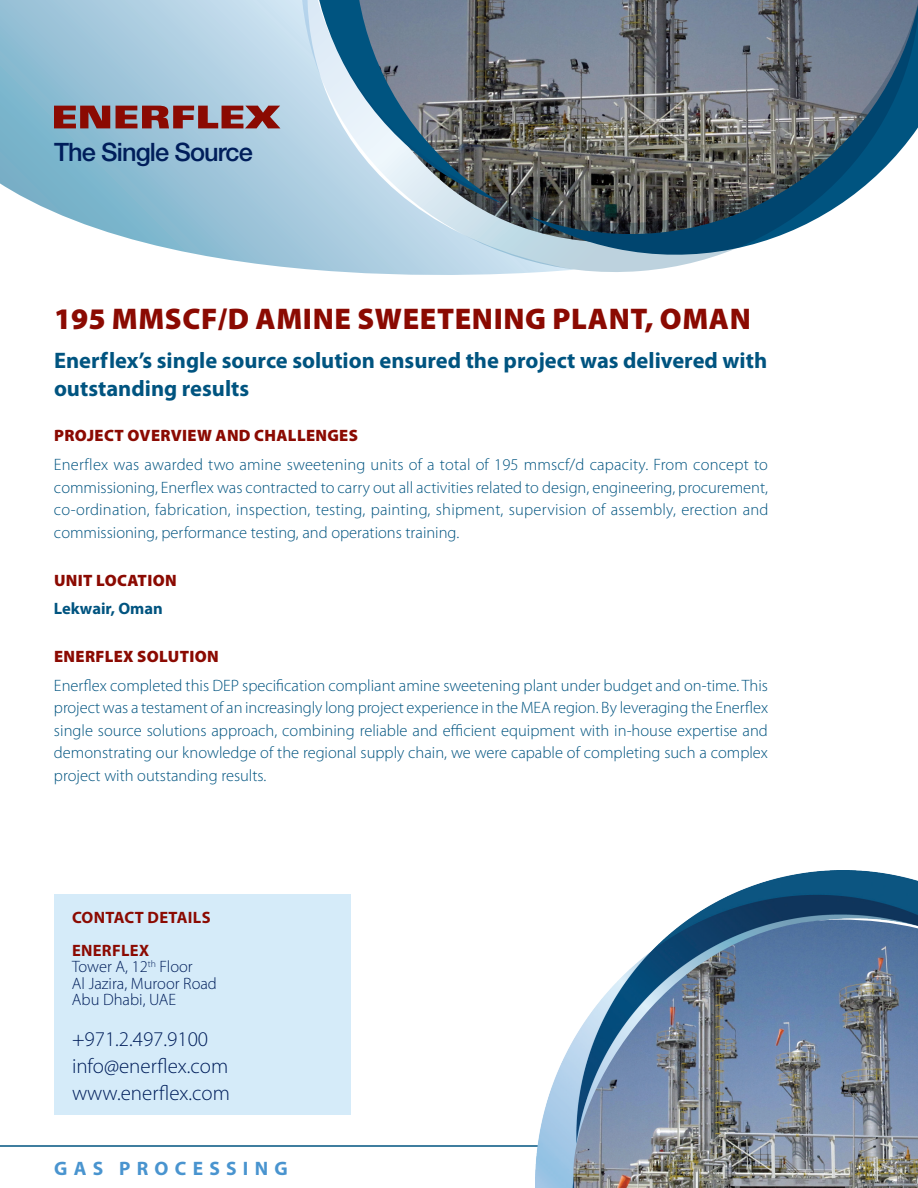
<style>
.page{position:relative;width:918px;height:1188px;background:#fff}
.page>*{position:absolute;margin:0;border:0;box-sizing:border-box;transform-origin:0 0}
.t1{font:900 30px "Myriad Pro";letter-spacing:.02em;color:#8b0a02}
.t2{font:500 25.35px "Helvetica Neue";letter-spacing:-.035em;color:#001e5b}
.t3{font:700 22.5px/28.5px "Myriad Pro";color:#005480}
.t4{font:300 21px/27px "Myriad Pro";color:#001e5b}
.t5{font:700 19.5px "Myriad Pro";letter-spacing:.32em;color:#4994cf}
.t6{font:300 16.5px/22.5px "Myriad Pro";color:#005480;text-align:justify}
.t7{font:900 16.5px "Myriad Pro";letter-spacing:.02em;color:#8b0a02}
.t8{font:300 16.5px/16.5px "Myriad Pro";color:#001e5b}
.t9{font:700 16.5px/32.7px "Myriad Pro";letter-spacing:.02em;color:#8b0a02}
.t10{font:700 16.5px "Myriad Pro";color:#005480}
</style>
<div class="page">
<svg style="left:0;top:0;width:272px;height:266px;background:#a4c9dc"></svg>
<svg style="left:272px;top:0;width:27px;height:269px;background:#b5d3e5"></svg>
<svg style="left:299px;top:0;width:619px;height:275px;background:#7e8e9a"></svg>
<svg style="left:54px;top:106px;width:56px;height:22px"></svg>
<svg style="left:116px;top:106px;width:164px;height:22px;background:#955254"></svg>
<hr style="left:0;top:1145px;width:538px;height:2px;background:#005480">
<img style="left:536px;top:870px;width:382px;height:318px">
<img style="left:573px;top:920px;width:345px;height:268px">
<div style="left:54px;top:894px;width:296px;height:221px;background:#d5ebf9"></div>
<h2 class="t2" style="left:54px;top:137px;width:200px">The Single Source</h2>
<h1 class="t1" style="left:54px;top:301px;width:698px">195 MMSCF/D AMINE SWEETENING PLANT, OMAN</h1>
<h3 class="t3" style="left:54px;top:346px;width:715px">Enerflex’s single source solution ensured the project was delivered with outstanding results</h3>
<p class="t7" style="left:54px;top:426px;width:305px">PROJECT OVERVIEW AND CHALLENGES</p>
<p class="t6" style="left:54px;top:454px;width:716px">Enerflex was awarded two amine sweetening units of a total of 195 mmscf/d capacity. From concept to commissioning, Enerflex was contracted to carry out all activities related to design, engineering, procurement, co-ordination, fabrication, inspection, testing, painting, shipment, supervision of assembly, erection and commissioning, performance testing, and operations training.</p>
<p class="t7" style="left:54px;top:571px;width:124px">UNIT LOCATION</p>
<p class="t10" style="left:54px;top:599px;width:110px">Lekwair, Oman</p>
<p class="t7" style="left:54px;top:647px;width:166px">ENERFLEX SOLUTION</p>
<p class="t6" style="left:54px;top:674px;width:716px">Enerflex completed this DEP specification compliant amine sweetening plant under budget and on-time. This project was a testament of an increasingly long project experience in the MEA region. By leveraging the Enerflex single source solutions approach, combining reliable and efficient equipment with in-house expertise and demonstrating our knowledge of the regional supply chain, we were capable of completing such a complex project with outstanding results.</p>
<p class="t9" style="left:72px;top:901px;width:140px">CONTACT DETAILS<br>ENERFLEX</p>
<p class="t8" style="left:72px;top:959px;width:146px">Tower A, 12<sup>th</sup> Floor<br>Al Jazira, Muroor Road<br>Abu Dhabi, UAE</p>
<p class="t4" style="left:72px;top:1026px;width:160px">+971.2.497.9100 info@enerflex.com www.enerflex.com</p>
<p class="t5" style="left:54px;top:1157px;width:235px">GAS PROCESSING</p>
</div>
